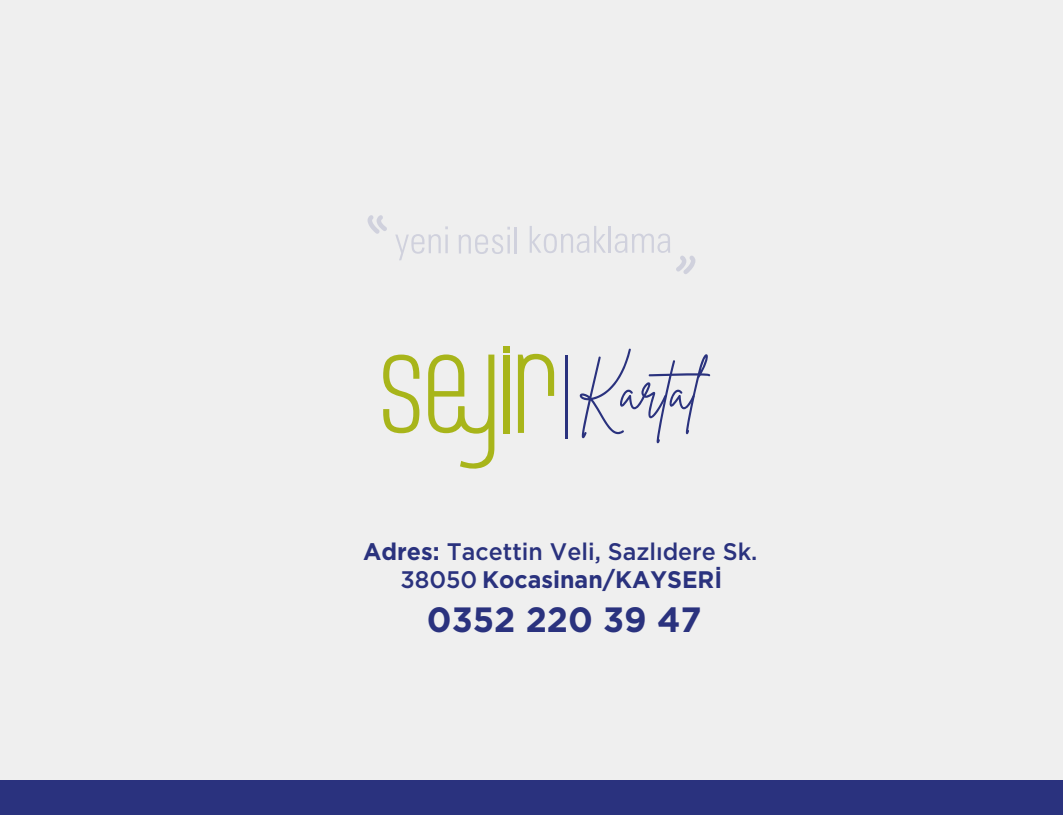
<style>
.page{position:relative;width:1063px;height:815px;background:#ececec}
.page>*{position:absolute;margin:0;border:0;box-sizing:border-box;transform-origin:0 0}
.t1{font:56.5px "Brittany Signature";color:#2a327e}
.t2{font:700 35.12px "Gotham";color:#2a327e}
.t3{font:500 24px/27.8px "Gotham";color:#2a327e;text-align:center}
.s1{font-weight:700}
</style>
<div class="page">
<svg style="left:383px;top:355px;width:36px;height:78px"></svg>
<svg style="left:428px;top:354px;width:66px;height:115px"></svg>
<div style="left:503px;top:355px;width:6px;height:78px;background:#a8b51a"></div>
<svg style="left:518px;top:354px;width:36px;height:79px"></svg>
<svg style="left:503px;top:346px;width:6px;height:6px"></svg>
<hr style="left:565px;top:355px;width:3px;height:83px;background:#2a327e">
<svg style="left:395px;top:226px;width:53px;height:34px"></svg>
<svg style="left:459px;top:227px;width:51px;height:27px"></svg>
<hr style="left:515px;top:227px;width:2px;height:27px;background:#2a327e">
<svg style="left:530px;top:226px;width:76px;height:27px"></svg>
<hr style="left:609px;top:226px;width:2px;height:27px;background:#2a327e">
<svg style="left:615px;top:234px;width:55px;height:19px"></svg>
<svg style="left:676px;top:256px;width:19px;height:18px"></svg>
<svg style="left:368px;top:215px;width:19px;height:19px"></svg>
<div style="left:0;top:781px;width:1063px;height:34px;background:#2a327e"></div>
<h1 class="t1" style="left:577px;top:355px;width:150px">Kartal</h1>
<p class="t3" style="left:363px;top:537px;width:396px"><span class="s1">Adres:</span> Tacettin Veli, Sazlıdere Sk.<br>38050 <span class="s1">Kocasinan/KAYSERİ</span></p>
<h2 class="t2" style="left:427px;top:596px;width:276px">0352 220 39 47</h2>
</div>
